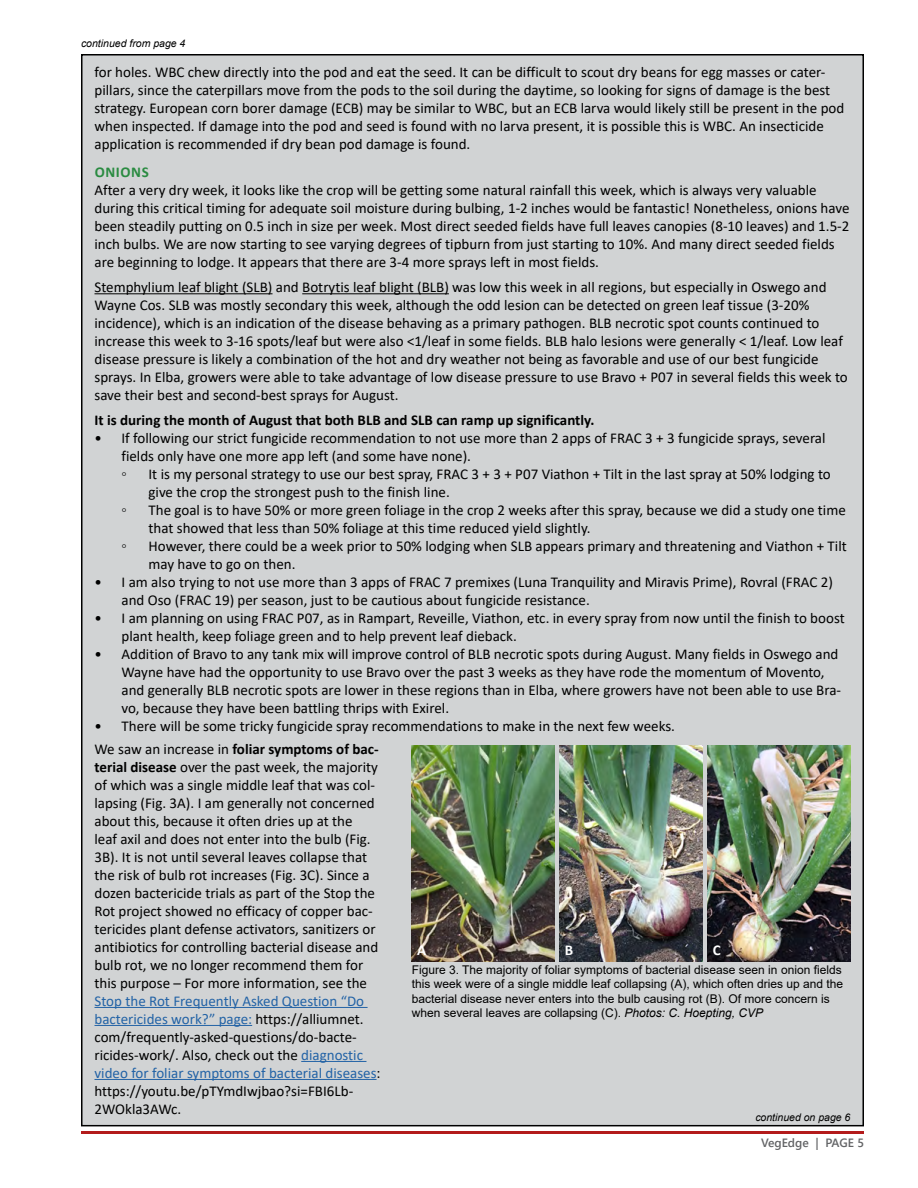
<style>
.page{position:relative;width:918px;height:1188px;background:#fff}
.page>*{position:absolute;margin:0;border:0;box-sizing:border-box;transform-origin:0 0}
.t1{font:15px/18px "Calibri";color:#000}
.t2{font:700 15px "Calibri";color:#000}
.t3{font:700 15px "Calibri";letter-spacing:.04em;color:#2a8b41}
.t4{font:700 15px "Calibri";color:#fff}
.t5{font:12px/14.4px "Arial";color:#000}
.t6{font:12px "Webly Sleek UI Semibold";color:#636466}
.t7{font:italic 10.5px "Arial";color:#000}
.s1{font-weight:700}
.s2{color:#2363a6}
.s3{font-style:italic}
</style>
<div class="page">
<div style="left:82px;top:55px;width:781px;height:1071px;background:#d1d3d4"></div>
<hr style="left:94px;top:293px;width:179px;height:1px;background:#000">
<hr style="left:302px;top:293px;width:147px;height:1px;background:#000">
<hr style="left:94px;top:1007px;width:274px;height:1px;background:#2363a6">
<hr style="left:94px;top:1025px;width:158px;height:1px;background:#2363a6">
<hr style="left:301px;top:1061px;width:65px;height:1px;background:#2363a6">
<hr style="left:94px;top:1079px;width:283px;height:1px;background:#2363a6">
<img style="left:412px;top:746px;width:143px;height:216px">
<img style="left:560px;top:746px;width:143px;height:216px">
<img style="left:707px;top:746px;width:143px;height:216px">
<hr style="left:81px;top:1131px;width:783px;height:3px;background:#b31b1b">
<p class="t7" style="left:81px;top:36px;width:106px">continued from page 4</p>
<p class="t1" style="left:94px;top:63px;width:751px">for holes. WBC chew directly into the pod and eat the seed. It can be difficult to scout dry beans for egg masses or cater&shy;pillars, since the caterpillars move from the pods to the soil during the daytime, so looking for signs of damage is the best strategy. European corn borer damage (ECB) may be similar to WBC, but an ECB larva would likely still be present in the pod when inspected. If damage into the pod and seed is found with no larva present, it is possible this is WBC. An insecticide application is recommended if dry bean pod damage is found.</p>
<p class="t3" style="left:95px;top:162px;width:56px">ONIONS</p>
<p class="t1" style="left:94px;top:181px;width:757px">After a very dry week, it looks like the crop will be getting some natural rainfall this week, which is always very valuable during this critical timing for adequate soil moisture during bulbing, 1-2 inches would be fantastic! Nonetheless, onions have been steadily putting on 0.5 inch in size per week. Most direct seeded fields have full leaves canopies (8-10 leaves) and 1.5-2 inch bulbs. We are now starting to see varying degrees of tipburn from just starting to 10%. And many direct seeded fields are beginning to lodge. It appears that there are 3-4 more sprays left in most fields.</p>
<p class="t1" style="left:94px;top:278px;width:755px">Stemphylium leaf blight (SLB) and Botrytis leaf blight (BLB) was low this week in all regions, but especially in Oswego and Wayne Cos. SLB was mostly secondary this week, although the odd lesion can be detected on green leaf tissue (3-20% incidence), which is an indication of the disease behaving as a primary pathogen. BLB necrotic spot counts continued to increase this week to 3-16 spots/leaf but were also &lt;1/leaf in some fields. BLB halo lesions were generally &lt; 1/leaf. Low leaf disease pressure is likely a combination of the hot and dry weather not being as favorable and use of our best fungicide sprays. In Elba, growers were able to take advantage of low disease pressure to use Bravo + P07 in several fields this week to save their best and second-best sprays for August.</p>
<p class="t2" style="left:94px;top:409px;width:501px">It is during the month of August that both BLB and SLB can ramp up significantly.</p>
<p class="t1" style="left:122px;top:429px;width:706px;text-indent:-27px">• If following our strict fungicide recommendation to not use more than 2 apps of FRAC 3 + 3 fungicide sprays, several fields only have one more app left (and some have none).<br>◦</p>
<p class="t1" style="left:148px;top:465px;width:684px">It is my personal strategy to use our best spray, FRAC 3 + 3 + P07 Viathon + Tilt in the last spray at 50% lodging to give the crop the strongest push to the finish line.</p>
<p class="t1" style="left:122px;top:501px;width:7px">◦</p>
<p class="t1" style="left:148px;top:501px;width:699px">The goal is to have 50% or more green foliage in the crop 2 weeks after this spray, because we did a study one time that showed that less than 50% foliage at this time reduced yield slightly.</p>
<p class="t1" style="left:122px;top:537px;width:7px">◦</p>
<p class="t1" style="left:148px;top:537px;width:700px">However, there could be a week prior to 50% lodging when SLB appears primary and threatening and Viathon + Tilt may have to go on then.</p>
<p class="t1" style="left:122px;top:573px;width:713px;text-indent:-27px">• I am also trying to not use more than 3 apps of FRAC 7 premixes (Luna Tranquility and Miravis Prime), Rovral (FRAC 2) and Oso (FRAC 19) per season, just to be cautious about fungicide resistance.</p>
<p class="t1" style="left:122px;top:609px;width:725px;text-indent:-27px">• I am planning on using FRAC P07, as in Rampart, Reveille, Viathon, etc. in every spray from now until the finish to boost plant health, keep foliage green and to help prevent leaf dieback.</p>
<p class="t1" style="left:122px;top:645px;width:721px;text-indent:-27px">• Addition of Bravo to any tank mix will improve control of BLB necrotic spots during August. Many fields in Oswego and Wayne have had the opportunity to use Bravo over the past 3 weeks as they have rode the momentum of Movento, and generally BLB necrotic spots are lower in these regions than in Elba, where growers have not been able to use Bra&shy;vo, because they have been battling thrips with Exirel.</p>
<p class="t1" style="left:94px;top:714px;width:582px;line-height:23px">• There will be some tricky fungicide spray recommendations to make in the next few weeks.<br>We saw an increase in <span class="s1">foliar symptoms of bac-</span></p>
<p class="t1" style="left:94px;top:757px;width:285px"><span class="s1">terial disease</span> over the past week, the majority of which was a single middle leaf that was col&shy;lapsing (Fig. 3A). I am generally not concerned about this, because it often dries up at the leaf axil and does not enter into the bulb (Fig.<br>3B). It is not until several leaves collapse that the risk of bulb rot increases (Fig. 3C). Since a dozen bactericide trials as part of the Stop the Rot project showed no efficacy of copper bac&shy;tericides plant defense activators, sanitizers or antibiotics for controlling bacterial disease and bulb rot, we no longer recommend them for this purpose – For more information, see the</p>
<p class="t1" style="left:94px;top:991px;width:288px"><span class="s2">Stop the Rot Frequently Asked Question “Do bactericides work?” page:</span> https://alliumnet. com/frequently-asked-questions/do-bacte&shy;ricides-work/. Also, check out the <span class="s2">diagnostic video for foliar symptoms of bacterial diseases</span>: https://youtu.be/pTYmdIwjbao?si=FBI6Lb-2WOkla3AWc.</p>
<p class="t4" style="left:417px;top:940px;width:11px">A</p>
<p class="t4" style="left:565px;top:940px;width:10px">B</p>
<p class="t4" style="left:713px;top:940px;width:9px">C</p>
<p class="t5" style="left:412px;top:962px;width:433px">Figure 3. The majority of foliar symptoms of bacterial disease seen in onion fields this week were of a single middle leaf collapsing (A), which often dries up and the bacterial disease never enters into the bulb causing rot (B). Of more concern is when several leaves are collapsing (C). <span class="s3">Photos: C. Hoepting, CVP</span></p>
<p class="t7" style="left:755px;top:1110px;width:97px">continued on page 6</p>
<p class="t6" style="left:761px;top:1134px;width:104px">VegEdge | PAGE 5</p>
</div>
